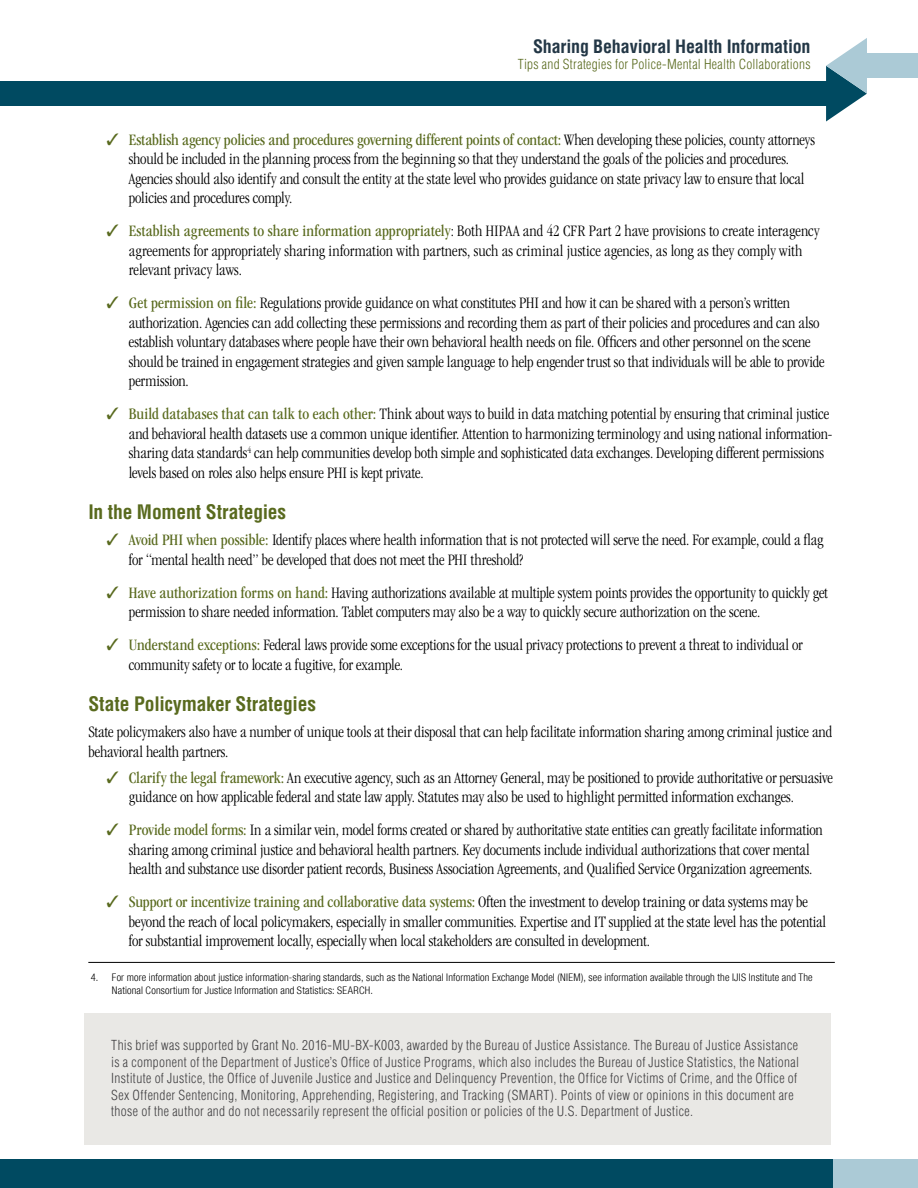
<style>
.page{position:relative;width:918px;height:1188px;background:#fff}
.page>*{position:absolute;margin:0;border:0;box-sizing:border-box;transform-origin:0 0}
.Subhead{font:700 condensed 19.5px "Helvetica";letter-spacing:-.005em;color:#596a1e}
.t1{font:700 condensed 18px "Helvetica";letter-spacing:-.01em;color:#233746}
.t2{font:300 condensed 16.5px/19.5px "ITC Garamond Std";letter-spacing:-.005em;color:#000}
.End_Box_text{font:300 condensed 13.5px/16.5px "Helvetica";letter-spacing:.025em;color:#414042}
.t3{font:300 condensed 13.5px "Helvetica";letter-spacing:.02em;color:#596a1e}
.Endnotes{font:300 condensed 10.5px/13.5px "Helvetica Neue";letter-spacing:.015em;color:#000}
.s1{color:#596a1e}
.s2{font-weight:400;color:#596a1e}
</style>
<div class="page">
<hr style="left:88px;top:962px;width:747px;height:1px;background:#000">
<div style="left:84px;top:1013px;width:747px;height:131px;background:#e9e8e5"></div>
<div style="left:830px;top:1159px;width:88px;height:29px;background:#abcad6"></div>
<div style="left:0;top:1159px;width:832px;height:29px;background:#004a61"></div>
<svg style="left:826px;top:38px;width:41px;height:83px"></svg>
<div style="left:0;top:82px;width:830px;height:24px;background:#004a61"></div>
<div style="left:863px;top:54px;width:55px;height:24px;background:#abcad6"></div>
<p class="t1" style="left:533px;top:35px;width:279px">Sharing Behavioral Health Information</p>
<p class="t3" style="left:518px;top:56px;width:294px">Tips and Strategies for Police-Mental Health Collaborations</p>
<p class="t2" style="left:129px;top:130px;width:688px;text-indent:-22px"><span class="s1">✓</span> <span class="s2">Establish agency policies and procedures governing different points of contact:</span> When developing these policies, county attorneys should be included in the planning process from the beginning so that they understand the goals of the policies and procedures.<br>Agencies should also identify and consult the entity at the state level who provides guidance on state privacy law to ensure that local policies and procedures comply.</p>
<p class="t2" style="left:129px;top:221px;width:692px;text-indent:-22px"><span class="s1">✓</span> <span class="s2">Establish agreements to share information appropriately</span>: Both HIPAA and 42 CFR Part 2 have provisions to create interagency agreements for appropriately sharing information with partners, such as criminal justice agencies, as long as they comply with relevant privacy laws.</p>
<p class="t2" style="left:129px;top:293px;width:697px;text-indent:-22px"><span class="s1">✓</span> <span class="s2">Get permission on file:</span> Regulations provide guidance on what constitutes PHI and how it can be shared with a person’s written authorization. Agencies can add collecting these permissions and recording them as part of their policies and procedures and can also establish voluntary databases where people have their own behavioral health needs on file. Officers and other personnel on the scene should be trained in engagement strategies and given sample language to help engender trust so that individuals will be able to provide permission.</p>
<p class="t2" style="left:129px;top:404px;width:705px;text-indent:-22px"><span class="s1">✓</span> <span class="s2">Build databases that can talk to each other:</span> Think about ways to build in data matching potential by ensuring that criminal justice and behavioral health datasets use a common unique identifier. Attention to harmonizing terminology and using national information&shy;sharing data standards<sup>4</sup> can help communities develop both simple and sophisticated data exchanges. Developing different permissions levels based on roles also helps ensure PHI is kept private.</p>
<h1 class="Subhead" style="left:88px;top:500px;width:199px">In the Moment Strategies</h1>
<p class="t2" style="left:129px;top:530px;width:696px;text-indent:-22px"><span class="s1">✓</span> <span class="s2">Avoid PHI when possible:</span> Identify places where health information that is not protected will serve the need. For example, could a flag for “mental health need” be developed that does not meet the PHI threshold?</p>
<p class="t2" style="left:129px;top:583px;width:701px;text-indent:-23px"><span class="s1">✓</span> <span class="s2">Have authorization forms on hand:</span> Having authorizations available at multiple system points provides the opportunity to quickly get permission to share needed information. Tablet computers may also be a way to quickly secure authorization on the scene.</p>
<p class="t2" style="left:129px;top:635px;width:675px;text-indent:-22px"><span class="s1">✓</span> <span class="s2">Understand exceptions:</span> Federal laws provide some exceptions for the usual privacy protections to prevent a threat to individual or community safety or to locate a fugitive, for example.</p>
<h1 class="Subhead" style="left:88px;top:692px;width:229px">State Policymaker Strategies</h1>
<p class="t2" style="left:88px;top:722px;width:745px">State policymakers also have a number of unique tools at their disposal that can help facilitate information sharing among criminal justice and behavioral health partners.</p>
<p class="t2" style="left:129px;top:768px;width:706px;text-indent:-22px"><span class="s1">✓</span> <span class="s2">Clarify the legal framework:</span> An executive agency, such as an Attorney General, may be positioned to provide authoritative or persuasive guidance on how applicable federal and state law apply. Statutes may also be used to highlight permitted information exchanges.</p>
<p class="t2" style="left:129px;top:821px;width:696px;text-indent:-22px"><span class="s1">✓</span> <span class="s2">Provide model forms:</span> In a similar vein, model forms created or shared by authoritative state entities can greatly facilitate information sharing among criminal justice and behavioral health partners. Key documents include individual authorizations that cover mental health and substance use disorder patient records, Business Association Agreements, and Qualified Service Organization agreements.</p>
<p class="t2" style="left:129px;top:893px;width:699px;text-indent:-23px"><span class="s1">✓</span> <span class="s2">Support or incentivize training and collaborative data systems:</span> Often the investment to develop training or data systems may be beyond the reach of local policymakers, especially in smaller communities. Expertise and IT supplied at the state level has the potential for substantial improvement locally, especially when local stakeholders are consulted in development.</p>
<h2 class="Endnotes" style="left:112px;top:970px;width:702px;text-indent:-21px">4. For more information about justice information-sharing standards, such as the National Information Exchange Model (NIEM), see information available through the IJIS Institute and The<br>National Consortium for Justice Information and Statistics: SEARCH.</h2>
<p class="End_Box_text" style="left:111px;top:1037px;width:689px">This brief was supported by Grant No. 2016-MU-BX-K003, awarded by the Bureau of Justice Assistance. The Bureau of Justice Assistance is a component of the Department of Justice’s Office of Justice Programs, which also includes the Bureau of Justice Statistics, the National Institute of Justice, the Office of Juvenile Justice and Justice and Delinquency Prevention, the Office for Victims of Crime, and the Office of Sex Offender Sentencing, Monitoring, Apprehending, Registering, and Tracking (SMART). Points of view or opinions in this document are those of the author and do not necessarily represent the official position or policies of the U.S. Department of Justice.</p>
</div>
